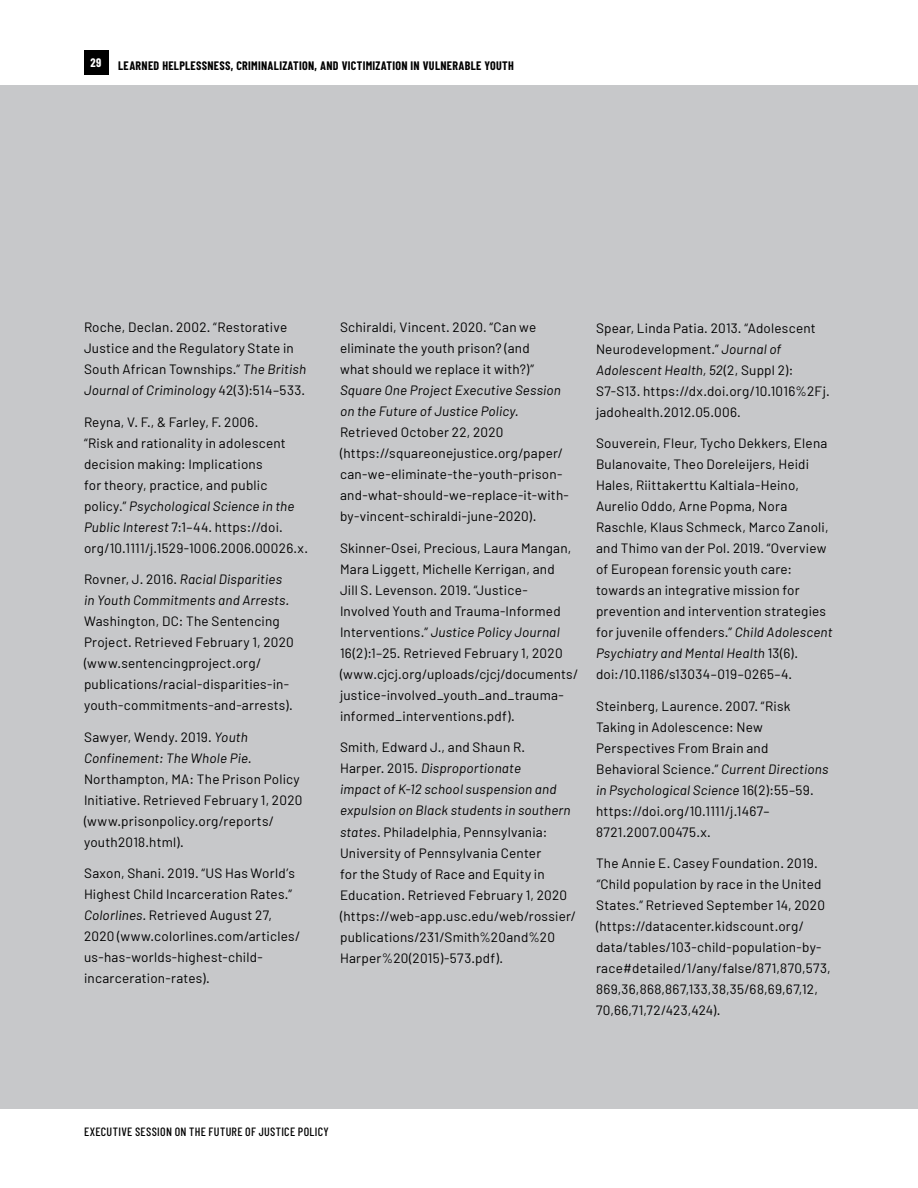
<style>
.page{position:relative;width:918px;height:1188px;background:#fff}
.page>*{position:absolute;margin:0;border:0;box-sizing:border-box;transform-origin:0 0}
.t1{font:13.5px/21px "Barlow";letter-spacing:.015em;color:#000}
.t2{font:italic 13.5px/21px "Barlow";letter-spacing:.015em;color:#000}
.t3{font:700 12px "Barlow Condensed";letter-spacing:.025em;color:#000}
.t4{font:500 12px "Barlow Condensed";letter-spacing:.03em;color:#000}
.t5{font:700 12px "Barlow Condensed";color:#fff}
.s1{font-style:italic}
.s2{font-style:normal}
</style>
<div class="page">
<div style="left:0;top:85px;width:918px;height:1024px;background:#c7c8ca"></div>
<div style="left:84px;top:51px;width:24px;height:24px;background:#000"></div>
<p class="t5" style="left:91px;top:56px;width:12px">29</p>
<p class="t3" style="left:118px;top:58px;width:397px">LEARNED HELPLESSNESS, CRIMINALIZATION, AND VICTIMIZATION IN VULNERABLE YOUTH</p>
<p class="t1" style="left:84px;top:317px;width:224px">Roche, Declan. 2002. “Restorative Justice and the Regulatory State in South African Townships.” <span class="s1">The British Journal of Criminology</span> 42(3):514–533.</p>
<p class="t1" style="left:84px;top:411px;width:226px">Reyna, V. F., &amp; Farley, F. 2006.<br>“Risk and rationality in adolescent decision making: Implications<br>for theory, practice, and public policy.” <span class="s1">Psychological Science in the Public Interest</span> 7:1–44. https://doi. org/10.1111/j.1529-1006.2006.00026.x.</p>
<p class="t2" style="left:84px;top:569px;width:207px"><span class="s2">Rovner, J. 2016.</span> Racial Disparities in Youth Commitments and Arrests.</p>
<p class="t1" style="left:84px;top:611px;width:211px">Washington, DC: The Sentencing Project. Retrieved February 1, 2020 (www.sentencingproject.org/ publications/racial-disparities-in&shy;youth-commitments-and-arrests).</p>
<p class="t2" style="left:84px;top:726px;width:169px"><span class="s2">Sawyer, Wendy. 2019.</span> Youth<br>Confinement: The Whole Pie.</p>
<p class="t1" style="left:84px;top:768px;width:220px">Northampton, MA: The Prison Policy<br>Initiative. Retrieved February 1, 2020 (www.prisonpolicy.org/reports/ youth2018.html).</p>
<p class="t1" style="left:84px;top:863px;width:217px">Saxon, Shani. 2019. “US Has World’s Highest Child Incarceration Rates.” <span class="s1">Colorlines.</span> Retrieved August 27, 2020 (www.colorlines.com/articles/ us-has-worlds-highest-child&shy;incarceration-rates).</p>
<p class="t1" style="left:340px;top:317px;width:198px">Schiraldi, Vincent. 2020. “Can we eliminate the youth prison? (and what should we replace it with?)”</p>
<p class="t2" style="left:340px;top:380px;width:223px">Square One Project Executive Session on the Future of Justice Policy.</p>
<p class="t1" style="left:340px;top:422px;width:230px">Retrieved October 22, 2020 (https://squareonejustice.org/paper/ can-we-eliminate-the-youth-prison&shy;and-what-should-we-replace-it-with&shy;by-vincent-schiraldi-june-2020).</p>
<p class="t1" style="left:340px;top:537px;width:239px">Skinner-Osei, Precious, Laura Mangan, Mara Liggett, Michelle Kerrigan, and<br>Jill S. Levenson. 2019. “Justice-Involved Youth and Trauma-Informed Interventions.” <span class="s1">Justice Policy Journal </span>16(2):1–25. Retrieved February 1, 2020 (www.cjcj.org/uploads/cjcj/documents/ justice-involved_youth_and_trauma&shy;informed_interventions.pdf).</p>
<p class="t1" style="left:340px;top:737px;width:237px">Smith, Edward J., and Shaun R.<br>Harper. 2015. <span class="s1">Disproportionate<br>impact of K-12 school suspension and expulsion on Black students in southern states</span>. Philadelphia, Pennsylvania:<br>University of Pennsylvania Center<br>for the Study of Race and Equity in Education. Retrieved February 1, 2020 (https://web-app.usc.edu/web/rossier/ publications/231/Smith%20and%20<br>Harper%20(2015)-573.pdf).</p>
<p class="t1" style="left:596px;top:317px;width:235px">Spear, Linda Patia. 2013. “Adolescent Neurodevelopment.” <span class="s1">Journal of Adolescent Health, 52</span>(2, Suppl 2):<br>S7-S13. https://dx.doi.org/10.1016%2Fj. jadohealth.2012.05.006.</p>
<p class="t1" style="left:596px;top:432px;width:238px">Souverein, Fleur, Tycho Dekkers, Elena Bulanovaite, Theo Doreleijers, Heidi Hales, Riittakerttu Kaltiala-Heino, Aurelio Oddo, Arne Popma, Nora Raschle, Klaus Schmeck, Marco Zanoli, and Thimo van der Pol. 2019. “Overview of European forensic youth care: towards an integrative mission for prevention and intervention strategies for juvenile offenders.” <span class="s1">Child Adolescent Psychiatry and Mental Health</span> 13(6). doi:/10.1186/s13034–019–0265–4.</p>
<p class="t1" style="left:596px;top:695px;width:234px">Steinberg, Laurence. 2007. “Risk<br>Taking in Adolescence: New<br>Perspectives From Brain and<br>Behavioral Science.” <span class="s1">Current Directions in Psychological Science</span> 16(2):55–59. https://doi.org/10.1111/j.1467–<br>8721.2007.00475.x.</p>
<p class="t1" style="left:596px;top:852px;width:236px">The Annie E. Casey Foundation. 2019. <span class="s1">“</span>Child population by race in the United States.” Retrieved September 14, 2020 (https://datacenter.kidscount.org/ data/tables/103-child-population-by&shy;race#detailed/1/any/false/871,870,573, 869,36,868,867,133,38,35/68,69,67,12, 70,66,71,72/423,424).</p>
<p class="t4" style="left:84px;top:1124px;width:246px">EXECUTIVE SESSION ON THE FUTURE OF JUSTICE POLICY</p>
</div>
